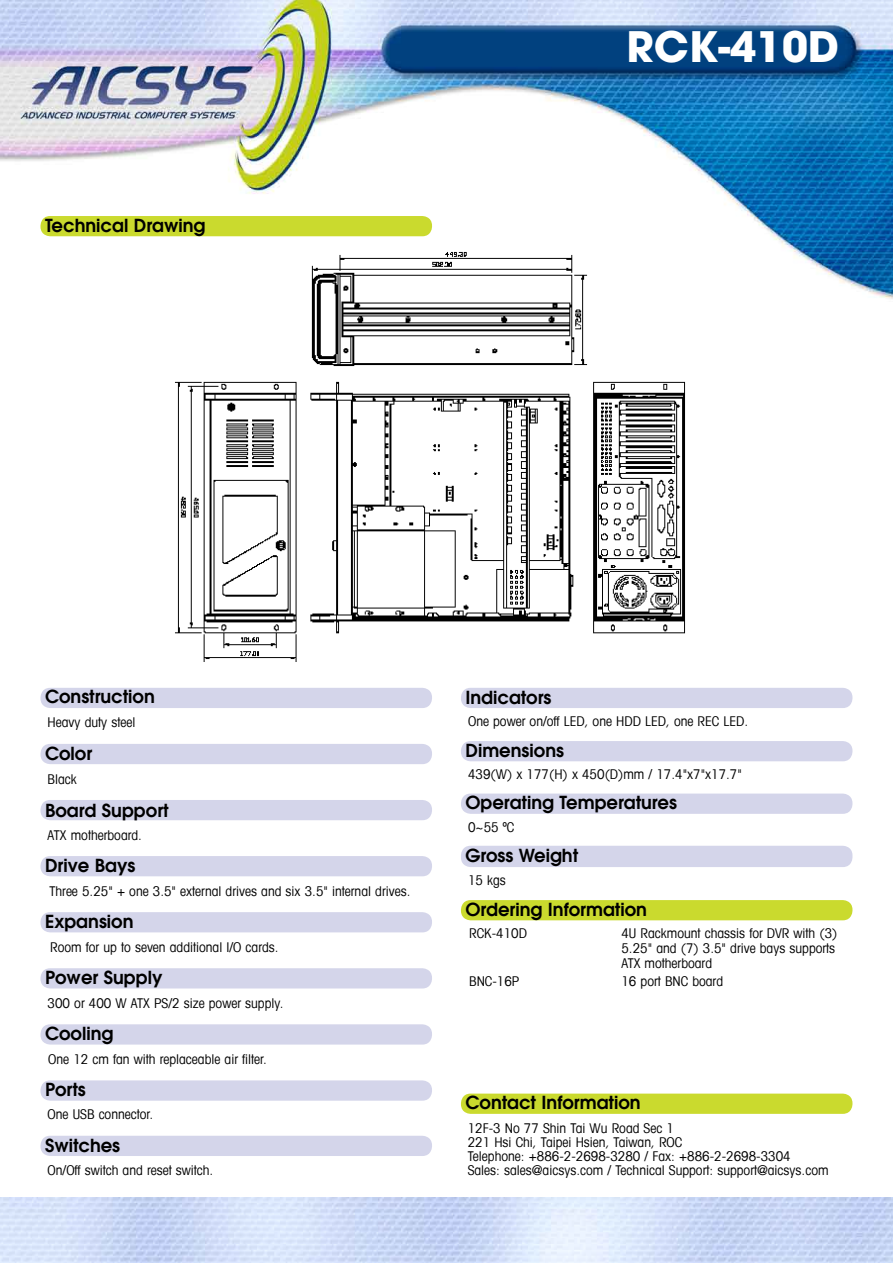
<style>
.page{position:relative;width:893px;height:1263px;background:#fff}
.page>*{position:absolute;margin:0;border:0;box-sizing:border-box;transform-origin:0 0}
.t1{font:700 42px "Avant Garde";color:#fff}
.t2{font:600 18px "Avant Garde";color:#000}
.t3{font:condensed 13.5px/14.2px "Avant Garde";color:#000}
</style>
<div class="page">
<img style="left:0;top:0;width:893px;height:299px">
<img style="left:0;top:1198px;width:893px;height:65px">
<div style="left:40px;top:688px;width:392px;height:20px;background:#d4d5ea"></div>
<div style="left:40px;top:744px;width:392px;height:20px;background:#d4d5ea"></div>
<div style="left:40px;top:800px;width:392px;height:20px;background:#d4d5ea"></div>
<div style="left:40px;top:856px;width:392px;height:20px;background:#d4d5ea"></div>
<div style="left:40px;top:912px;width:392px;height:20px;background:#d4d5ea"></div>
<div style="left:40px;top:968px;width:392px;height:20px;background:#d4d5ea"></div>
<div style="left:40px;top:1024px;width:392px;height:20px;background:#d4d5ea"></div>
<svg style="left:40px;top:1080px;width:392px;height:21px;background:#d5d6ea"></svg>
<div style="left:40px;top:1136px;width:392px;height:20px;background:#d4d5ea"></div>
<div style="left:461px;top:688px;width:391px;height:20px;background:#d4d5ea"></div>
<div style="left:461px;top:741px;width:391px;height:20px;background:#d4d5ea"></div>
<div style="left:461px;top:793px;width:391px;height:21px;background:#d4d5ea"></div>
<div style="left:461px;top:846px;width:391px;height:21px;background:#d4d5ea"></div>
<div style="left:461px;top:900px;width:391px;height:20px;background:#cada2e"></div>
<svg style="left:461px;top:1093px;width:391px;height:21px;background:#ccdb37"></svg>
<div style="left:40px;top:216px;width:392px;height:20px;background:#cada2e"></div>
<img style="left:304px;top:248px;width:287px;height:119px">
<img style="left:175px;top:381px;width:511px;height:281px">
<p class="t2" style="left:45px;top:213px;width:162px">Technical Drawing</p>
<p class="t1" style="left:626px;top:19px;width:214px">RCK-410D</p>
<p class="t2" style="left:45px;top:685px;width:111px">Construction</p>
<p class="t3" style="left:48px;top:715px;width:89px">Heavy duty steel</p>
<p class="t2" style="left:45px;top:741px;width:49px">Color</p>
<p class="t3" style="left:48px;top:771px;width:31px">Black</p>
<p class="t2" style="left:45px;top:799px;width:125px">Board Support</p>
<p class="t3" style="left:48px;top:827px;width:96px">ATX motherboard.</p>
<p class="t2" style="left:45px;top:853px;width:92px">Drive Bays</p>
<p class="t3" style="left:49px;top:883px;width:362px">Three 5.25" + one 3.5" external drives and six 3.5" internal drives.</p>
<p class="t2" style="left:45px;top:910px;width:90px">Expansion</p>
<p class="t3" style="left:50px;top:939px;width:230px">Room for up to seven additional I/O cards.</p>
<p class="t2" style="left:45px;top:966px;width:119px">Power Supply</p>
<p class="t3" style="left:48px;top:996px;width:237px">300 or 400 W ATX PS/2 size power supply.</p>
<p class="t2" style="left:45px;top:1022px;width:70px">Cooling</p>
<p class="t3" style="left:48px;top:1052px;width:220px">One 12 cm fan with replaceable air filter.</p>
<p class="t2" style="left:45px;top:1078px;width:42px">Ports</p>
<p class="t3" style="left:48px;top:1107px;width:107px">One USB connector.</p>
<p class="t2" style="left:45px;top:1133px;width:77px">Switches</p>
<p class="t3" style="left:48px;top:1163px;width:167px">On/Off switch and reset switch.</p>
<p class="t2" style="left:465px;top:685px;width:88px">Indicators</p>
<p class="t3" style="left:468px;top:714px;width:282px">One power on/off LED, one HDD LED, one REC LED.</p>
<p class="t2" style="left:465px;top:738px;width:100px">Dimensions</p>
<p class="t3" style="left:468px;top:766px;width:275px">439(W) x 177(H) x 450(D)mm / 17.4"x7"x17.7"</p>
<p class="t2" style="left:465px;top:791px;width:213px">Operating Temperatures</p>
<p class="t3" style="left:468px;top:819px;width:48px">0~55 ºC</p>
<p class="t2" style="left:465px;top:843px;width:114px">Gross Weight</p>
<p class="t3" style="left:468px;top:873px;width:39px">15 kgs</p>
<p class="t2" style="left:465px;top:897px;width:183px">Ordering Information</p>
<p class="t3" style="left:469px;top:926px;width:59px">RCK-410D</p>
<p class="t3" style="left:621px;top:926px;width:218px;line-height:15px">4U Rackmount chassis for DVR with (3)<br>5.25" and (7) 3.5" drive bays supports<br>ATX motherboard</p>
<p class="t3" style="left:469px;top:974px;width:52px">BNC-16P</p>
<p class="t3" style="left:621px;top:974px;width:103px">16 port BNC board</p>
<p class="t2" style="left:465px;top:1091px;width:177px">Contact Information</p>
<p class="t3" style="left:468px;top:1120px;width:362px">12F-3 No 77 Shin Tai Wu Road Sec 1<br>221 Hsi Chi, Taipei Hsien, Taiwan, ROC<br>Telephone: +886-2-2698-3280 / Fax: +886-2-2698-3304<br>Sales: sales@aicsys.com / Technical Support: support@aicsys.com</p>
</div>
